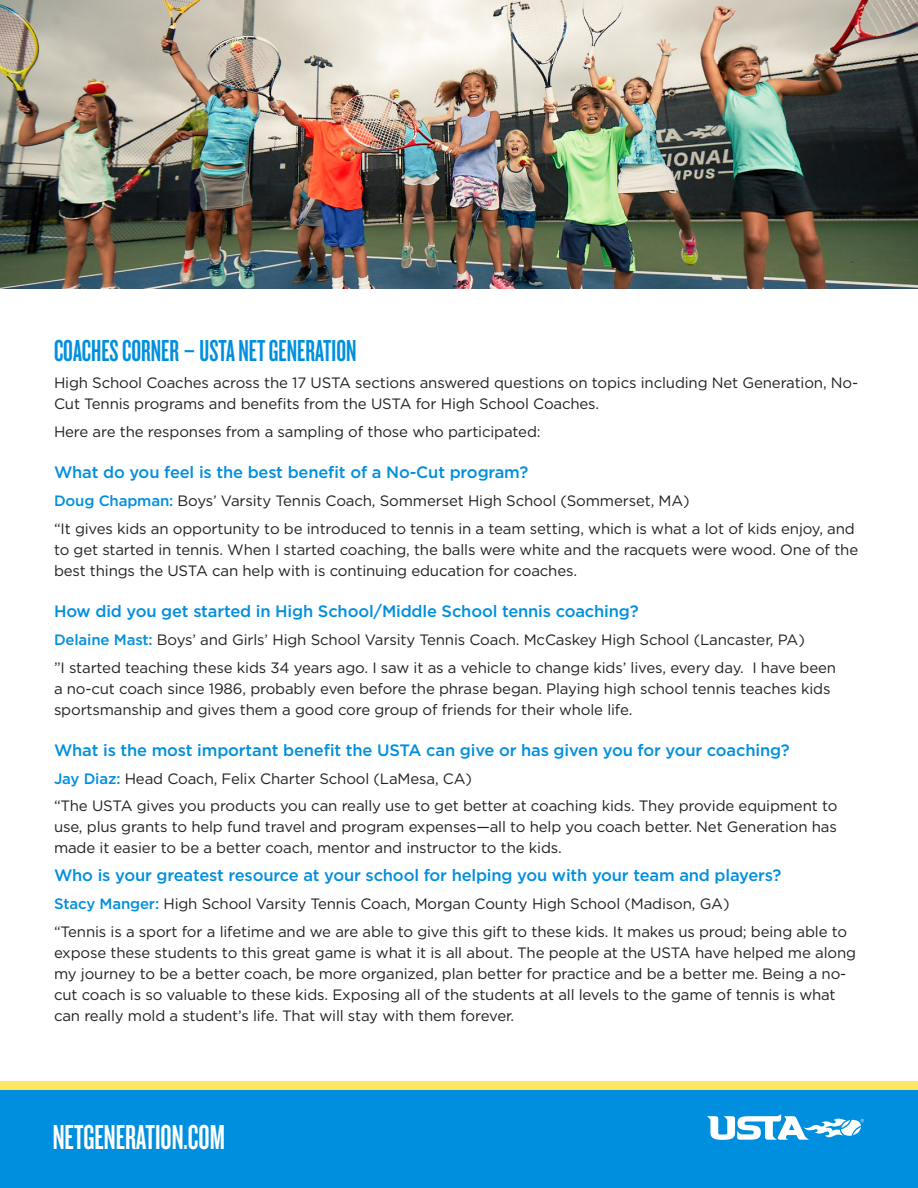
<style>
.page{position:relative;width:918px;height:1188px;background:#fff}
.page>*{position:absolute;margin:0;border:0;box-sizing:border-box;transform-origin:0 0}
.t1{font:36px "Knockout HTF47 Bantamweight";color:#fff}
.t2{font:31.5px "Knockout HTF47 Bantamweight";color:#008fde}
.t3{font:500 16.5px "Gotham";letter-spacing:-.01em;color:#008fde}
.t4{font:15px/21px "Gotham";letter-spacing:-.01em;color:#231f20}
.s1{font-weight:500;color:#008fde}
</style>
<div class="page">
<div style="left:0;top:1081px;width:918px;height:9px;background:#ffe75f"></div>
<div style="left:0;top:1090px;width:918px;height:98px;background:#008fde"></div>
<svg style="left:707px;top:1114px;width:157px;height:26px"></svg>
<img style="left:0;top:0;width:918px;height:288px">
<p class="t2" style="left:54px;top:335px;width:304px">COACHES CORNER – USTA NET GENERATION</p>
<p class="t4" style="left:54px;top:372px;width:806px">High School Coaches across the 17 USTA sections answered questions on topics including Net Generation, No-<br>Cut Tennis programs and benefits from the USTA for High School Coaches.</p>
<p class="t4" style="left:54px;top:421px;width:488px">Here are the responses from a sampling of those who participated:</p>
<p class="t3" style="left:54px;top:463px;width:476px">What do you feel is the best benefit of a No-Cut program?</p>
<p class="t4" style="left:54px;top:490px;width:637px"><span class="s1">Doug Chapman:</span> Boys’ Varsity Tennis Coach, Sommerset High School (Sommerset, MA)</p>
<p class="t4" style="left:54px;top:518px;width:806px">“It gives kids an opportunity to be introduced to tennis in a team setting, which is what a lot of kids enjoy, and to get started in tennis. When I started coaching, the balls were white and the racquets were wood. One of the best things the USTA can help with is continuing education for coaches.</p>
<p class="t3" style="left:54px;top:602px;width:586px">How did you get started in High School/Middle School tennis coaching?</p>
<p class="t4" style="left:54px;top:629px;width:752px"><span class="s1">Delaine Mast:</span> Boys’ and Girls’ High School Varsity Tennis Coach. McCaskey High School (Lancaster, PA)</p>
<p class="t4" style="left:54px;top:657px;width:784px">”I started teaching these kids 34 years ago. I saw it as a vehicle to change kids’ lives, every day. I have been a no-cut coach since 1986, probably even before the phrase began. Playing high school tennis teaches kids sportsmanship and gives them a good core group of friends for their whole life.</p>
<p class="t3" style="left:54px;top:741px;width:737px">What is the most important benefit the USTA can give or has given you for your coaching?</p>
<p class="t4" style="left:54px;top:768px;width:420px"><span class="s1">Jay Diaz:</span> Head Coach, Felix Charter School (LaMesa, CA)</p>
<p class="t4" style="left:54px;top:795px;width:785px;text-align:justify">“The USTA gives you products you can really use to get better at coaching kids. They provide equipment to use, plus grants to help fund travel and program expenses—all to help you coach better. Net Generation has made it easier to be a better coach, mentor and instructor to the kids.</p>
<p class="t3" style="left:54px;top:866px;width:729px">Who is your greatest resource at your school for helping you with your team and players?</p>
<p class="t4" style="left:54px;top:893px;width:677px"><span class="s1">Stacy Manger:</span> High School Varsity Tennis Coach, Morgan County High School (Madison, GA)</p>
<p class="t4" style="left:54px;top:921px;width:804px">“Tennis is a sport for a lifetime and we are able to give this gift to these kids. It makes us proud; being able to expose these students to this great game is what it is all about. The people at the USTA have helped me along my journey to be a better coach, be more organized, plan better for practice and be a better me. Being a no&shy;cut coach is so valuable to these kids. Exposing all of the students at all levels to the game of tennis is what can really mold a student’s life. That will stay with them forever.</p>
<p class="t1" style="left:53px;top:1119px;width:174px">NETGENERATION.COM</p>
</div>
